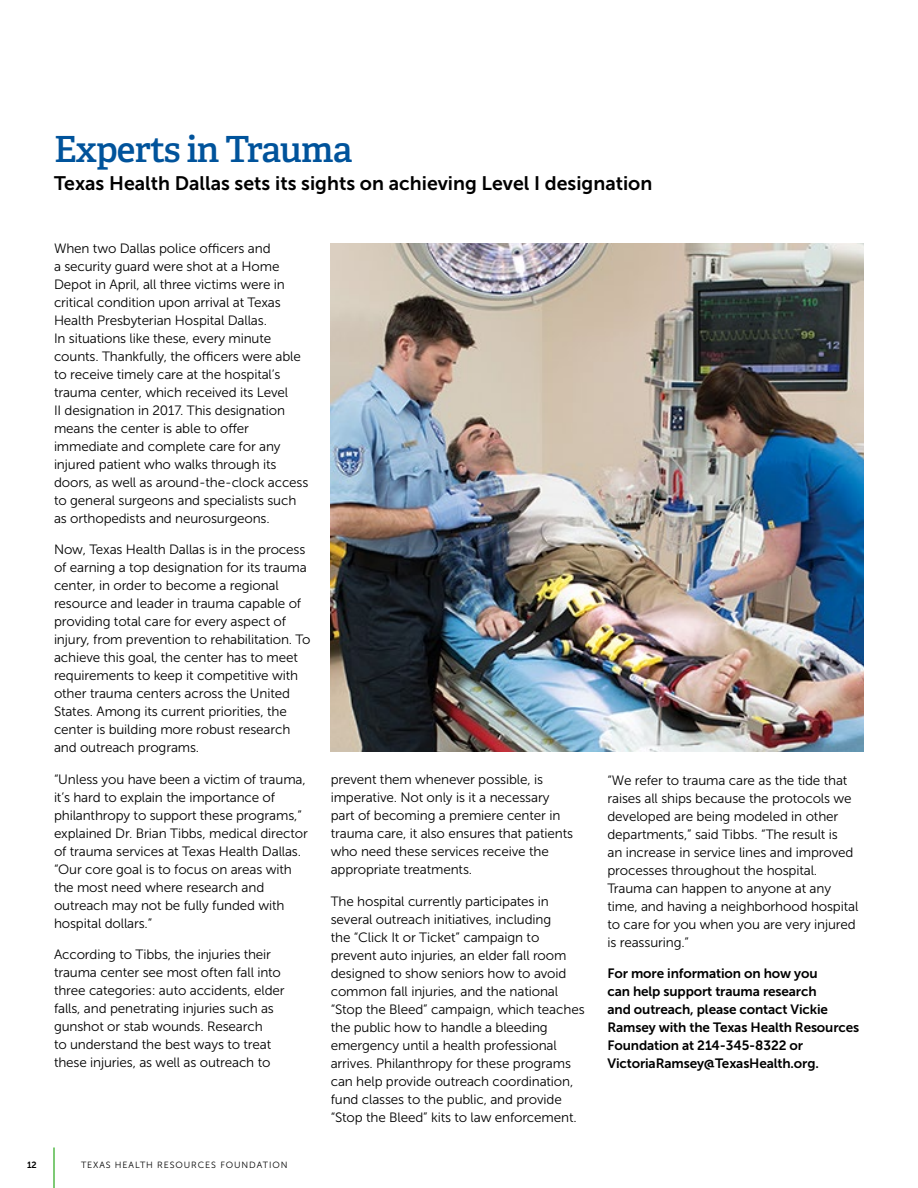
<style>
.page{position:relative;width:918px;height:1188px;background:#fff}
.page>*{position:absolute;margin:0;border:0;box-sizing:border-box;transform-origin:0 0}
.t1{font:600 36px "Adelle";letter-spacing:-.025em;color:#00539b}
.t2{font:19.5px "Museo Sans 700";color:#000}
.t3{font:13.5px/18px "Museo Sans 300";letter-spacing:-.01em;color:#000}
.t4{font:13.5px/18px "Museo Sans 700";letter-spacing:-.01em;color:#000}
.t5{font:9px "Museo Sans 300";letter-spacing:.1em;color:#000}
.t6{font:9px "Museo Sans 700";color:#000}
</style>
<div class="page">
<hr style="left:53px;top:1148px;width:2px;height:40px;background:#54b948">
<img style="left:331px;top:243px;width:533px;height:509px">
<h1 class="t1" style="left:54px;top:127px;width:300px">Experts in Trauma</h1>
<h2 class="t2" style="left:54px;top:173px;width:600px">Texas Health Dallas sets its sights on achieving Level I designation</h2>
<p class="t3" style="left:54px;top:240px;width:256px">When two Dallas police officers and<br>a security guard were shot at a Home Depot in April, all three victims were in critical condition upon arrival at Texas Health Presbyterian Hospital Dallas.<br>In situations like these, every minute counts. Thankfully, the officers were able to receive timely care at the hospital’s trauma center, which received its Level<br>II designation in 2017. This designation means the center is able to offer immediate and complete care for any injured patient who walks through its doors, as well as around-the-clock access to general surgeons and specialists such as orthopedists and neurosurgeons.</p>
<p class="t3" style="left:54px;top:541px;width:258px">Now, Texas Health Dallas is in the process of earning a top designation for its trauma center, in order to become a regional resource and leader in trauma capable of providing total care for every aspect of injury, from prevention to rehabilitation. To achieve this goal, the center has to meet requirements to keep it competitive with other trauma centers across the United States. Among its current priorities, the center is building more robust research and outreach programs.</p>
<p class="t3" style="left:54px;top:770px;width:255px">“Unless you have been a victim of trauma, it’s hard to explain the importance of philanthropy to support these programs,” explained Dr. Brian Tibbs, medical director of trauma services at Texas Health Dallas. “Our core goal is to focus on areas with the most need where research and outreach may not be fully funded with hospital dollars.”</p>
<p class="t3" style="left:54px;top:946px;width:232px">According to Tibbs, the injuries their trauma center see most often fall into three categories: auto accidents, elder falls, and penetrating injuries such as gunshot or stab wounds. Research<br>to understand the best ways to treat these injuries, as well as outreach to</p>
<p class="t6" style="left:27px;top:1160px;width:11px">12</p>
<p class="t5" style="left:81px;top:1160px;width:208px">TEXAS HEALTH RESOURCES FOUNDATION</p>
<p class="t3" style="left:331px;top:771px;width:244px">prevent them whenever possible, is imperative. Not only is it a necessary part of becoming a premiere center in trauma care, it also ensures that patients who need these services receive the appropriate treatments.</p>
<p class="t3" style="left:331px;top:892px;width:255px">The hospital currently participates in several outreach initiatives, including<br>the “Click It or Ticket” campaign to prevent auto injuries, an elder fall room designed to show seniors how to avoid common fall injuries, and the national “Stop the Bleed” campaign, which teaches the public how to handle a bleeding emergency until a health professional arrives. Philanthropy for these programs can help provide outreach coordination, fund classes to the public, and provide “Stop the Bleed” kits to law enforcement.</p>
<p class="t3" style="left:608px;top:771px;width:252px">“We refer to trauma care as the tide that raises all ships because the protocols we developed are being modeled in other departments,” said Tibbs. “The result is<br>an increase in service lines and improved processes throughout the hospital.<br>Trauma can happen to anyone at any time, and having a neighborhood hospital to care for you when you are very injured is reassuring.”</p>
<p class="t4" style="left:608px;top:965px;width:253px">For more information on how you<br>can help support trauma research<br>and outreach, please contact Vickie Ramsey with the Texas Health Resources Foundation at 214-345-8322 or VictoriaRamsey@TexasHealth.org.</p>
</div>
